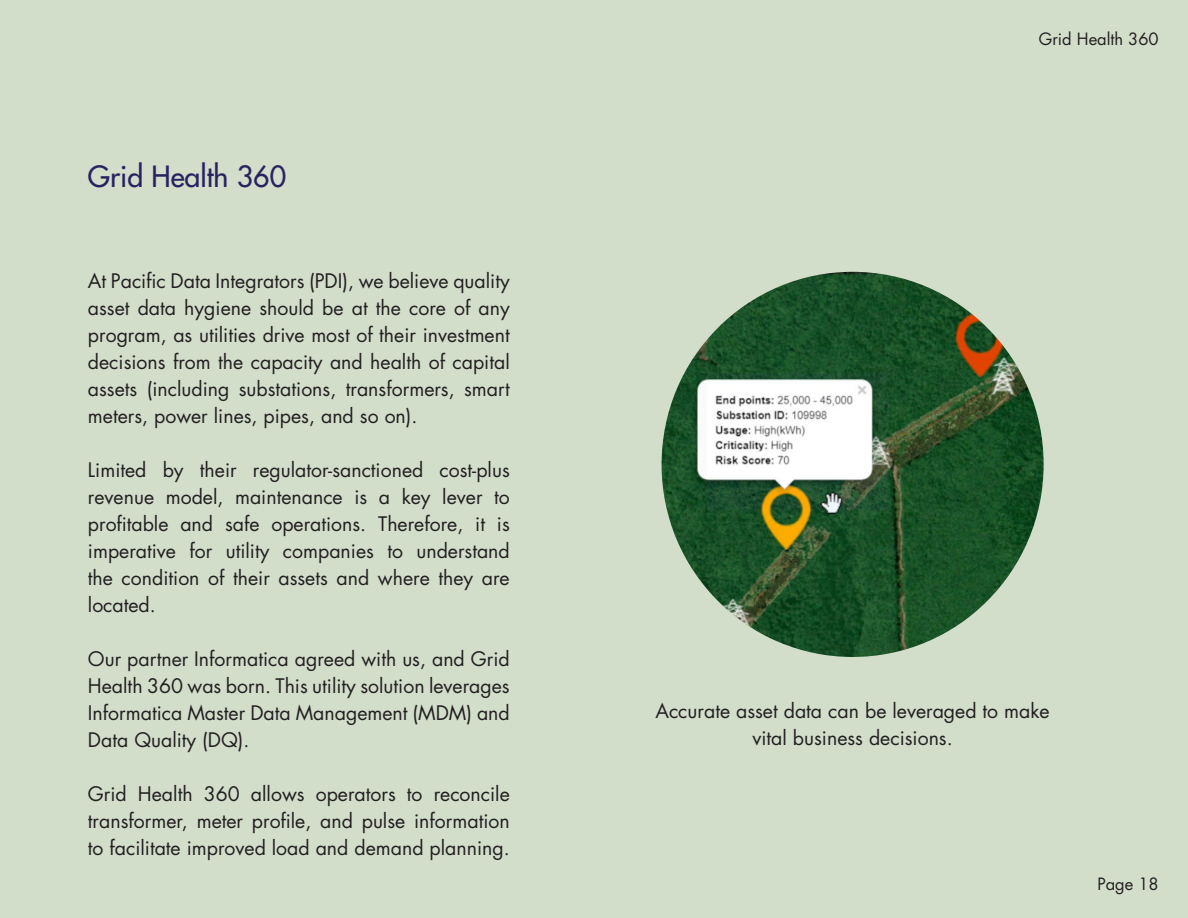
<style>
.page{position:relative;width:1188px;height:918px;background:#d2ddca}
.page>*{position:absolute;margin:0;border:0;box-sizing:border-box;transform-origin:0 0}
.t1{font:500 28.5px "Futura Std";color:#272361}
.t2{font:19.5px/27px "Futura Std";color:#231f20;text-align:justify}
.t3{font:16.5px "Futura Std";color:#231f20}
</style>
<div class="page">
<img style="left:662px;top:272px;width:382px;height:385px">
<p class="t1" style="left:88px;top:159px;width:200px">Grid Health 360</p>
<p class="t2" style="left:88px;top:267px;width:423px">At Pacific Data Integrators (PDI), we believe quality asset data hygiene should be at the core of any program, as utilities drive most of their investment decisions from the capacity and health of capital assets (including substations, transformers, smart meters, power lines, pipes, and so on).</p>
<p class="t2" style="left:88px;top:456px;width:423px">Limited by their regulator-sanctioned cost-plus revenue model, maintenance is a key lever to profitable and safe operations. Therefore, it is imperative for utility companies to understand the condition of their assets and where they are located.</p>
<p class="t2" style="left:88px;top:645px;width:423px">Our partner Informatica agreed with us, and Grid Health 360 was born. This utility solution leverages Informatica Master Data Management (MDM) and Data Quality (DQ).</p>
<p class="t2" style="left:88px;top:780px;width:423px">Grid Health 360 allows operators to reconcile transformer, meter profile, and pulse information to facilitate improved load and demand planning.</p>
<p class="t3" style="left:1039px;top:28px;width:121px">Grid Health 360</p>
<p class="t2" style="left:655px;top:697px;width:396px;text-align:center">Accurate asset data can be leveraged to make vital business decisions.</p>
<p class="t3" style="left:1097px;top:874px;width:63px">Page 18</p>
</div>
